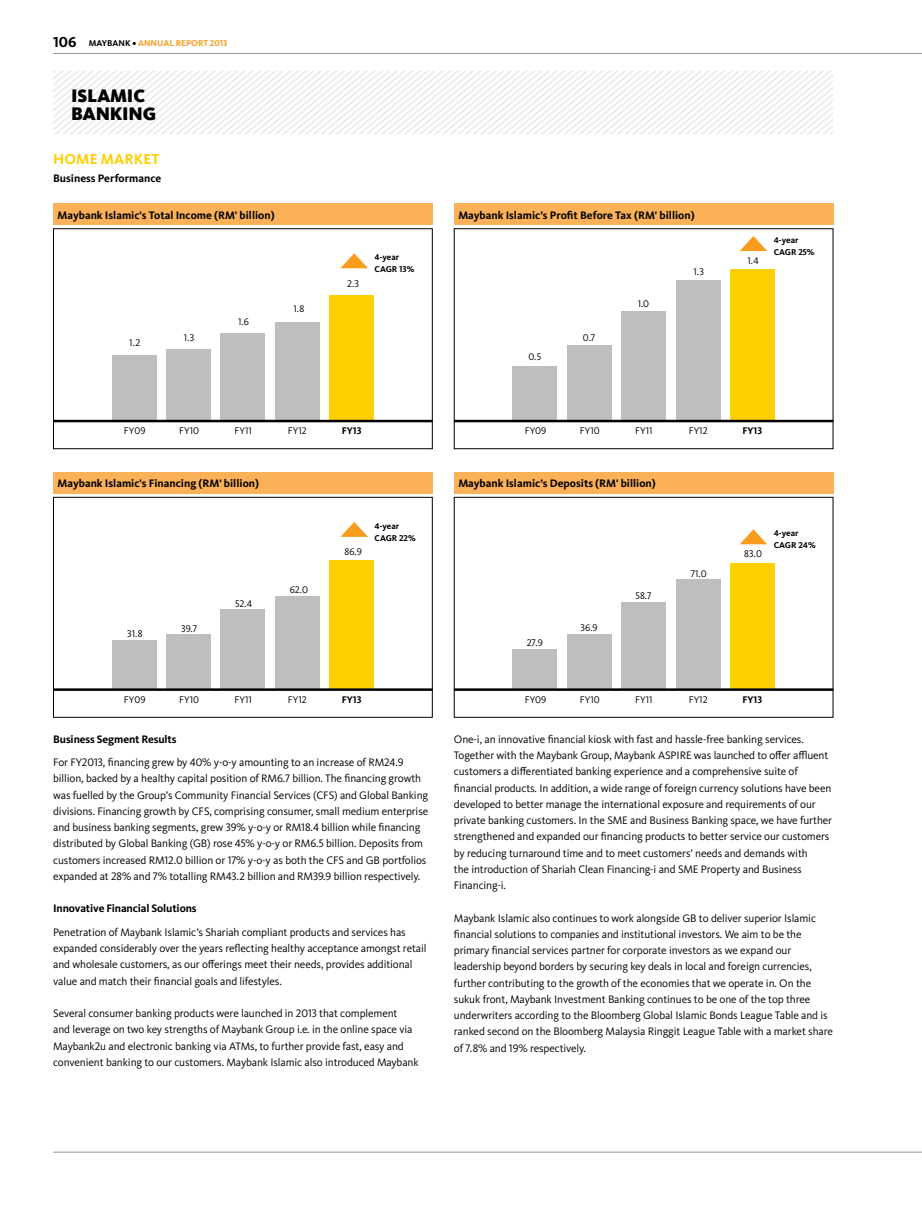
<style>
.page{position:relative;width:922px;height:1205px;background:#fff}
.page>*{position:absolute;margin:0;border:0;box-sizing:border-box;transform-origin:0 0}
.t1{font:900 18.75px/17.5px "Kievit";letter-spacing:-.015em;color:#000}
.t2{font:700 15px "Kievit OT";letter-spacing:.01em;color:#ffcf01}
.t3{font:11.25px/16.2px "Kievit OT";letter-spacing:-.01em;color:#000}
.t4{font:700 11.25px "Kievit OT";color:#000}
.t5{font:10px "Kievit OT";letter-spacing:.005em;color:#000}
.t6{font:700 10px "Kievit OT";letter-spacing:.005em;color:#000}
.t7{font:700 8.75px/12.5px "Kievit OT";color:#000}
.t8{font:700 8.75px "Kievit OT";letter-spacing:.01em;color:#f99b1c}
.s1{font-size:15px;color:#000}
.s2{color:#000}
</style>
<div class="page">
<hr style="left:53px;top:53px;width:868px;height:1px;background:#939598">
<hr style="left:53px;top:1152px;width:868px;height:1px;background:#939598">
<svg style="left:53px;top:71px;width:780px;height:64px"></svg>
<div style="left:329px;top:295px;width:45px;height:126px;background:#ffcf01"></div>
<div style="left:329px;top:560px;width:45px;height:130px;background:#ffcf01"></div>
<div style="left:730px;top:269px;width:44px;height:152px;background:#ffcf01"></div>
<div style="left:730px;top:563px;width:44px;height:127px;background:#ffcf01"></div>
<div style="left:275px;top:322px;width:44px;height:99px;background:#bcbec0"></div>
<div style="left:275px;top:596px;width:44px;height:94px;background:#bcbec0"></div>
<div style="left:675px;top:280px;width:45px;height:141px;background:#bcbec0"></div>
<div style="left:675px;top:580px;width:45px;height:110px;background:#bcbec0"></div>
<div style="left:220px;top:333px;width:45px;height:88px;background:#bcbec0"></div>
<div style="left:220px;top:609px;width:45px;height:81px;background:#bcbec0"></div>
<div style="left:621px;top:311px;width:44px;height:110px;background:#bcbec0"></div>
<div style="left:621px;top:602px;width:44px;height:88px;background:#bcbec0"></div>
<div style="left:166px;top:349px;width:45px;height:72px;background:#bcbec0"></div>
<div style="left:166px;top:635px;width:45px;height:55px;background:#bcbec0"></div>
<div style="left:567px;top:345px;width:44px;height:76px;background:#bcbec0"></div>
<div style="left:567px;top:635px;width:44px;height:55px;background:#bcbec0"></div>
<div style="left:112px;top:355px;width:44px;height:66px;background:#bcbec0"></div>
<div style="left:112px;top:640px;width:44px;height:50px;background:#bcbec0"></div>
<div style="left:512px;top:366px;width:45px;height:55px;background:#bcbec0"></div>
<div style="left:512px;top:650px;width:45px;height:40px;background:#bcbec0"></div>
<hr style="left:53px;top:420px;width:379px;height:2px;background:#000">
<hr style="left:53px;top:688px;width:379px;height:3px;background:#000">
<hr style="left:454px;top:420px;width:379px;height:2px;background:#000">
<hr style="left:454px;top:688px;width:379px;height:3px;background:#000">
<div style="left:53px;top:204px;width:379px;height:21px;background:#fbb157"></div>
<div style="left:53px;top:472px;width:379px;height:21px;background:#fbb157"></div>
<div style="left:454px;top:204px;width:379px;height:21px;background:#fbb157"></div>
<div style="left:454px;top:472px;width:379px;height:21px;background:#fbb157"></div>
<div style="left:53px;top:228px;width:379px;height:221px;border:1px solid #000"></div>
<div style="left:53px;top:497px;width:379px;height:220px;border:1px solid #000"></div>
<div style="left:454px;top:228px;width:379px;height:221px;border:1px solid #000"></div>
<div style="left:454px;top:497px;width:379px;height:220px;border:1px solid #000"></div>
<svg style="left:340px;top:253px;width:28px;height:15px"></svg>
<svg style="left:340px;top:522px;width:28px;height:15px"></svg>
<svg style="left:739px;top:236px;width:28px;height:15px"></svg>
<svg style="left:740px;top:529px;width:27px;height:15px"></svg>
<p class="t8" style="left:53px;top:38px;width:176px"><span class="s1">106</span> <span class="s2">Maybank •</span> Annual Report 2013</p>
<h1 class="t1" style="left:71px;top:87px;width:86px">ISLAMIC<br>BANKING</h1>
<h2 class="t2" style="left:53px;top:150px;width:108px">HOME MARKET</h2>
<p class="t4" style="left:53px;top:172px;width:110px">Business Performance</p>
<p class="t4" style="left:58px;top:208px;width:218px">Maybank Islamic's Total Income (RM' billion)</p>
<p class="t5" style="left:129px;top:337px;width:13px">1.2</p>
<p class="t5" style="left:184px;top:332px;width:12px">1.3</p>
<p class="t5" style="left:238px;top:316px;width:12px">1.6</p>
<p class="t5" style="left:293px;top:303px;width:12px">1.8</p>
<p class="t5" style="left:347px;top:278px;width:14px">2.3</p>
<p class="t7" style="left:374px;top:251px;width:41px">4-year<br>CAGR 13%</p>
<p class="t4" style="left:458px;top:208px;width:238px">Maybank Islamic’s Profit Before Tax (RM' billion)</p>
<p class="t5" style="left:528px;top:351px;width:14px">0.5</p>
<p class="t5" style="left:582px;top:332px;width:14px">0.7</p>
<p class="t5" style="left:637px;top:298px;width:13px">1.0</p>
<p class="t5" style="left:693px;top:266px;width:12px">1.3</p>
<p class="t5" style="left:747px;top:255px;width:13px">1.4</p>
<p class="t7" style="left:773px;top:233px;width:42px">4-year<br>CAGR 25%</p>
<p class="t5" style="left:124px;top:425px;width:23px">FY09</p>
<p class="t5" style="left:179px;top:425px;width:21px">FY10</p>
<p class="t5" style="left:234px;top:425px;width:19px">FY11</p>
<p class="t5" style="left:288px;top:425px;width:20px">FY12</p>
<p class="t6" style="left:341px;top:425px;width:21px">FY13</p>
<p class="t5" style="left:524px;top:425px;width:23px">FY09</p>
<p class="t5" style="left:579px;top:425px;width:21px">FY10</p>
<p class="t5" style="left:635px;top:425px;width:19px">FY11</p>
<p class="t5" style="left:688px;top:425px;width:20px">FY12</p>
<p class="t6" style="left:742px;top:425px;width:21px">FY13</p>
<p class="t4" style="left:58px;top:477px;width:203px">Maybank Islamic's Financing (RM' billion)</p>
<p class="t4" style="left:458px;top:477px;width:199px">Maybank Islamic’s Deposits (RM' billion)</p>
<p class="t5" style="left:344px;top:546px;width:19px">86.9</p>
<p class="t7" style="left:374px;top:519px;width:43px">4-year<br>CAGR 22%</p>
<p class="t5" style="left:744px;top:548px;width:19px">83.0</p>
<p class="t7" style="left:773px;top:527px;width:43px">4-year<br>CAGR 24%</p>
<p class="t5" style="left:690px;top:568px;width:18px">71.0</p>
<p class="t5" style="left:235px;top:597px;width:19px">52.4</p>
<p class="t5" style="left:289px;top:584px;width:20px">62.0</p>
<p class="t5" style="left:635px;top:590px;width:17px">58.7</p>
<p class="t5" style="left:127px;top:628px;width:17px">31.8</p>
<p class="t5" style="left:181px;top:623px;width:17px">39.7</p>
<p class="t5" style="left:580px;top:622px;width:19px">36.9</p>
<p class="t5" style="left:526px;top:637px;width:18px">27.9</p>
<p class="t5" style="left:124px;top:694px;width:23px">FY09</p>
<p class="t5" style="left:179px;top:694px;width:21px">FY10</p>
<p class="t5" style="left:234px;top:694px;width:19px">FY11</p>
<p class="t5" style="left:288px;top:694px;width:20px">FY12</p>
<p class="t6" style="left:341px;top:693px;width:21px">FY13</p>
<p class="t5" style="left:524px;top:694px;width:23px">FY09</p>
<p class="t5" style="left:579px;top:694px;width:21px">FY10</p>
<p class="t5" style="left:635px;top:694px;width:19px">FY11</p>
<p class="t5" style="left:688px;top:694px;width:20px">FY12</p>
<p class="t6" style="left:742px;top:693px;width:21px">FY13</p>
<p class="t4" style="left:53px;top:732px;width:125px">Business Segment Results</p>
<p class="t3" style="left:53px;top:754px;width:376px">For FY2013, financing grew by 40% y-o-y amounting to an increase of RM24.9 billion, backed by a healthy capital position of RM6.7 billion. The financing growth was fuelled by the Group’s Community Financial Services (CFS) and Global Banking divisions. Financing growth by CFS, comprising consumer, small medium enterprise and business banking segments, grew 39% y-o-y or RM18.4 billion while financing distributed by Global Banking (GB) rose 45% y-o-y or RM6.5 billion. Deposits from customers increased RM12.0 billion or 17% y-o-y as both the CFS and GB portfolios expanded at 28% and 7% totalling RM43.2 billion and RM39.9 billion respectively.</p>
<p class="t4" style="left:53px;top:902px;width:145px">Innovative Financial Solutions</p>
<p class="t3" style="left:53px;top:924px;width:375px">Penetration of Maybank Islamic’s Shariah compliant products and services has expanded considerably over the years reflecting healthy acceptance amongst retail and wholesale customers, as our offerings meet their needs, provides additional value and match their financial goals and lifestyles.</p>
<p class="t3" style="left:53px;top:1005px;width:367px">Several consumer banking products were launched in 2013 that complement<br>and leverage on two key strengths of Maybank Group i.e. in the online space via Maybank2u and electronic banking via ATMs, to further provide fast, easy and convenient banking to our customers. Maybank Islamic also introduced Maybank</p>
<p class="t3" style="left:454px;top:731px;width:379px">One-i, an innovative financial kiosk with fast and hassle-free banking services.<br>Together with the Maybank Group, Maybank ASPIRE was launched to offer affluent customers a differentiated banking experience and a comprehensive suite of financial products. In addition, a wide range of foreign currency solutions have been developed to better manage the international exposure and requirements of our private banking customers. In the SME and Business Banking space, we have further strengthened and expanded our financing products to better service our customers by reducing turnaround time and to meet customers’ needs and demands with<br>the introduction of Shariah Clean Financing-i and SME Property and Business Financing-i.</p>
<p class="t3" style="left:454px;top:910px;width:380px">Maybank Islamic also continues to work alongside GB to deliver superior Islamic financial solutions to companies and institutional investors. We aim to be the primary financial services partner for corporate investors as we expand our leadership beyond borders by securing key deals in local and foreign currencies, further contributing to the growth of the economies that we operate in. On the sukuk front, Maybank Investment Banking continues to be one of the top three underwriters according to the Bloomberg Global Islamic Bonds League Table and is ranked second on the Bloomberg Malaysia Ringgit League Table with a market share of 7.8% and 19% respectively.</p>
</div>
